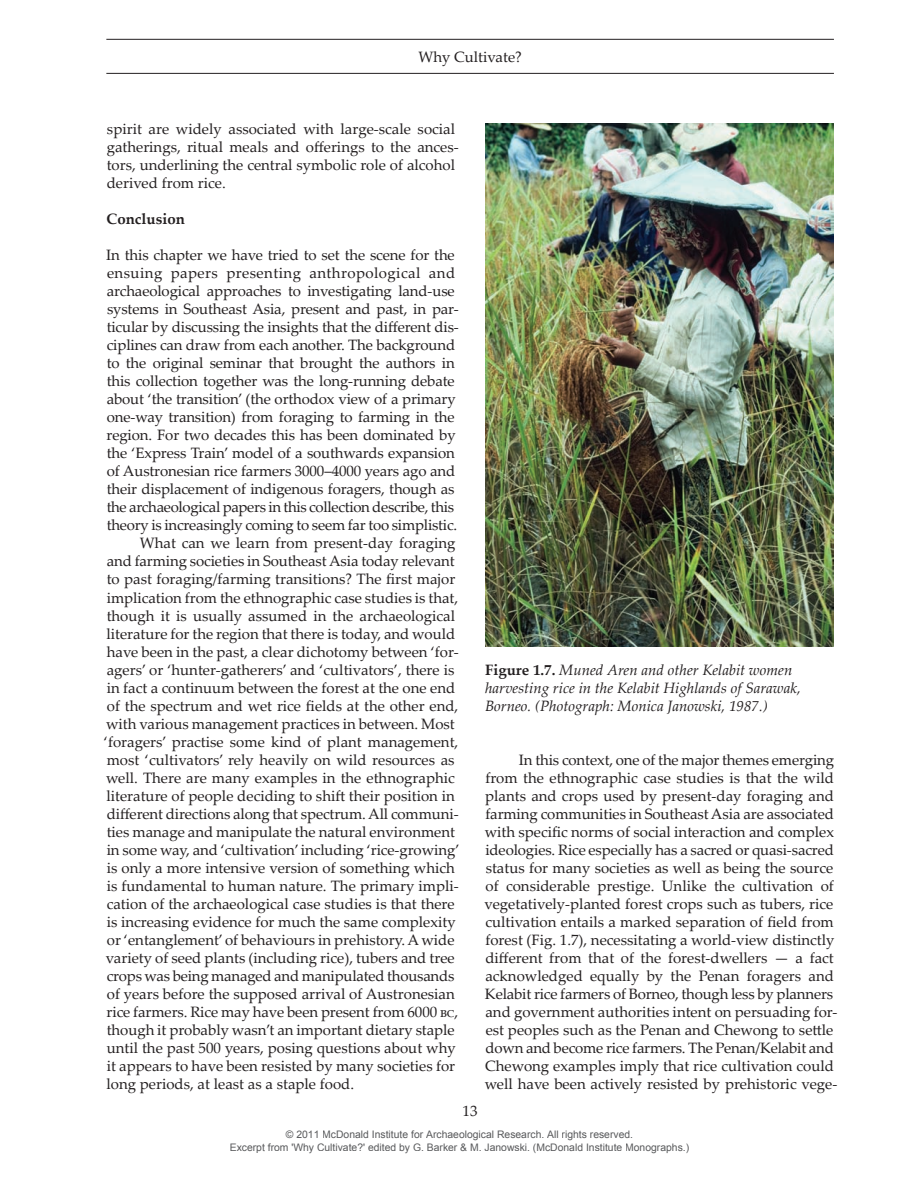
<style>
.page{position:relative;width:919px;height:1191px;background:#fff}
.page>*{position:absolute;margin:0;border:0;box-sizing:border-box;transform-origin:0 0}
.t1{font:15px/18px "Palatino Linotype";color:#231f20}
.t2{font:italic 15px/18px "Palatino Linotype";color:#231f20}
.t3{font:15px "Palatino Linotype";letter-spacing:-.02em;color:#231f20}
.t4{font:15px "Palatino Linotype";letter-spacing:.03em;color:#231f20}
.t5{font:700 15px "Palatino Linotype";color:#231f20}
.t6{font:10.35px/12.5px "Arial";color:#58595b;text-align:center}
.s1{font-weight:700;font-style:normal}
</style>
<div class="page">
<hr style="left:106px;top:39px;width:727px;height:1px;background:#231f20">
<hr style="left:106px;top:73px;width:727px;height:1px;background:#231f20">
<img style="left:485px;top:123px;width:348px;height:523px">
<p class="t1" style="left:418px;top:47px;width:105px">Why Cultivate?</p>
<p class="t1" style="left:107px;top:120px;width:353px">spirit are widely associated with large-scale social gatherings, ritual meals and offerings to the ances&shy;tors, underlining the central symbolic role of alcohol derived from rice.</p>
<p class="t5" style="left:106px;top:209px;width:80px">Conclusion</p>
<p class="t1" style="left:106px;top:246px;width:350px">In this chapter we have tried to set the scene for the</p>
<p class="t4" style="left:107px;top:263px;width:349px">ensuing papers presenting anthropological and</p>
<p class="t1" style="left:107px;top:282px;width:349px">archaeological approaches to investigating land-use</p>
<p class="t1" style="left:107px;top:300px;width:353px">systems in Southeast Asia, present and past, in par-</p>
<p class="t1" style="left:107px;top:318px;width:353px">ticular by discussing the insights that the different dis-</p>
<p class="t1" style="left:107px;top:336px;width:350px">ciplines can draw from each another. The background</p>
<p class="t1" style="left:107px;top:354px;width:349px">to the original seminar that brought the authors in</p>
<p class="t1" style="left:107px;top:372px;width:349px">this collection together was the long-running debate</p>
<p class="t1" style="left:107px;top:390px;width:350px">about ‘the transition’ (the orthodox view of a primary</p>
<p class="t1" style="left:107px;top:408px;width:349px">one-way transition) from foraging to farming in the</p>
<p class="t1" style="left:107px;top:426px;width:350px">region. For two decades this has been dominated by</p>
<p class="t1" style="left:107px;top:444px;width:350px">the ‘Express Train’ model of a southwards expansion</p>
<p class="t1" style="left:107px;top:462px;width:350px">of Austronesian rice farmers 3000–4000 years ago and</p>
<p class="t1" style="left:107px;top:480px;width:349px">their displacement of indigenous foragers, though as</p>
<p class="t3" style="left:107px;top:497px;width:349px">the archaeological papers in this collection describe, this</p>
<p class="t1" style="left:107px;top:516px;width:352px">theory is increasingly coming to seem far too simplistic.</p>
<p class="t1" style="left:140px;top:534px;width:317px">What can we learn from present-day foraging</p>
<p class="t1" style="left:107px;top:552px;width:349px">and farming societies in Southeast Asia today relevant</p>
<p class="t1" style="left:107px;top:570px;width:350px">to past foraging/farming transitions? The first major</p>
<p class="t1" style="left:107px;top:588px;width:353px">implication from the ethnographic case studies is that,</p>
<p class="t1" style="left:107px;top:606px;width:350px">though it is usually assumed in the archaeological</p>
<p class="t1" style="left:106px;top:624px;width:350px">literature for the region that there is today, and would</p>
<p class="t1" style="left:107px;top:642px;width:353px">have been in the past, a clear dichotomy between ‘for-</p>
<p class="t1" style="left:107px;top:660px;width:349px">agers’ or ‘hunter-gatherers’ and ‘cultivators’, there is</p>
<p class="t1" style="left:107px;top:678px;width:350px">in fact a continuum between the forest at the one end</p>
<p class="t1" style="left:107px;top:696px;width:353px">of the spectrum and wet rice fields at the other end,</p>
<p class="t1" style="left:106px;top:714px;width:350px">with various management practices in between. Most</p>
<p class="t1" style="left:104px;top:732px;width:356px">‘foragers’ practise some kind of plant management,</p>
<p class="t1" style="left:107px;top:750px;width:349px">most ‘cultivators’ rely heavily on wild resources as</p>
<p class="t1" style="left:106px;top:768px;width:350px">well. There are many examples in the ethnographic</p>
<p class="t1" style="left:106px;top:786px;width:350px">literature of people deciding to shift their position in</p>
<p class="t1" style="left:107px;top:804px;width:353px">different directions along that spectrum. All communi-</p>
<p class="t1" style="left:107px;top:822px;width:350px">ties manage and manipulate the natural environment</p>
<p class="t1" style="left:107px;top:840px;width:354px">in some way, and ‘cultivation’ including ‘rice-growing’</p>
<p class="t1" style="left:107px;top:858px;width:350px">is only a more intensive version of something which</p>
<p class="t1" style="left:107px;top:876px;width:353px">is fundamental to human nature. The primary impli-</p>
<p class="t1" style="left:107px;top:894px;width:349px">cation of the archaeological case studies is that there</p>
<p class="t1" style="left:107px;top:912px;width:350px">is increasing evidence for much the same complexity</p>
<p class="t1" style="left:107px;top:930px;width:349px">or ‘entanglement’ of behaviours in prehistory. A wide</p>
<p class="t1" style="left:106px;top:948px;width:350px">variety of seed plants (including rice), tubers and tree</p>
<p class="t1" style="left:107px;top:966px;width:349px">crops was being managed and manipulated thousands</p>
<p class="t1" style="left:107px;top:984px;width:349px">of years before the supposed arrival of Austronesian</p>
<p class="t1" style="left:107px;top:1002px;width:353px">rice farmers. Rice may have been present from 6000 bc,</p>
<p class="t1" style="left:107px;top:1020px;width:349px">though it probably wasn’t an important dietary staple</p>
<p class="t1" style="left:107px;top:1038px;width:350px">until the past 500 years, posing questions about why</p>
<p class="t1" style="left:107px;top:1056px;width:350px">it appears to have been resisted by many societies for</p>
<p class="t1" style="left:106px;top:1074px;width:249px">long periods, at least as a staple food.</p>
<p class="t2" style="left:485px;top:660px;width:317px"><span class="s1">Figure 1.7.</span> Muned Aren and other Kelabit women harvesting rice in the Kelabit Highlands of Sarawak,<br>Borneo. (Photograph: Monica Janowski, 1987.)</p>
<p class="t1" style="left:484px;top:750px;width:354px;text-indent:34px">In this context, one of the major themes emerging from the ethnographic case studies is that the wild plants and crops used by present-day foraging and farming communities in Southeast Asia are associated with specific norms of social interaction and complex ideologies. Rice especially has a sacred or quasi-sacred status for many societies as well as being the source of considerable prestige. Unlike the cultivation of vegetatively-planted forest crops such as tubers, rice cultivation entails a marked separation of field from forest (Fig. 1.7), necessitating a world-view distinctly different from that of the forest-dwellers — a fact acknowledged equally by the Penan foragers and Kelabit rice farmers of Borneo, though less by planners and government authorities intent on persuading for&shy;est peoples such as the Penan and Chewong to settle down and become rice farmers. The Penan/Kelabit and Chewong examples imply that rice cultivation could well have been actively resisted by prehistoric vege-</p>
<p class="t1" style="left:462px;top:1101px;width:16px">13</p>
<p class="t6" style="left:230px;top:1128px;width:461px">© 2011 McDonald Institute for Archaeological Research. All rights reserved.<br>Excerpt from 'Why Cultivate?' edited by G. Barker &amp; M. Janowski. (McDonald Institute Monographs.)</p>
</div>
